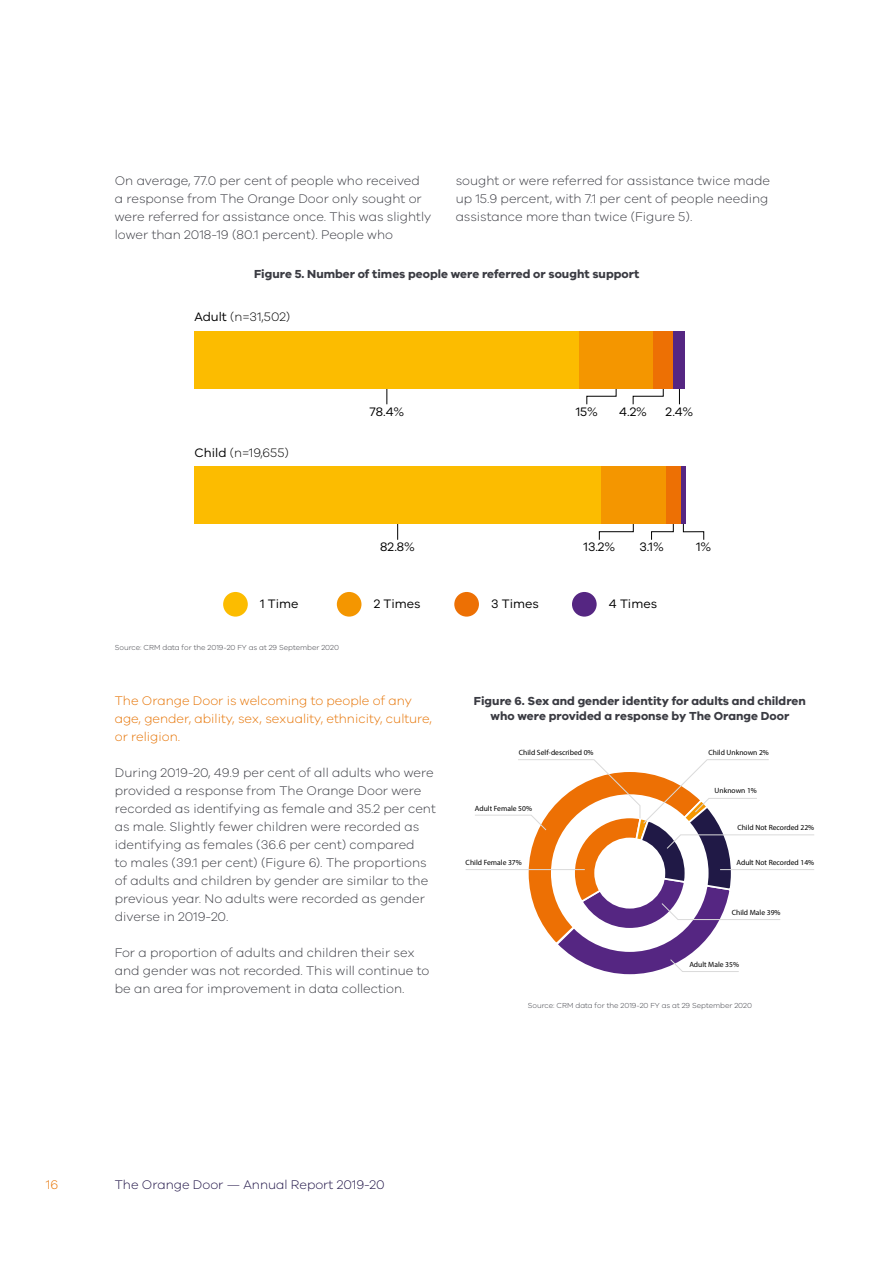
<style>
.page{position:relative;width:893px;height:1263px;background:#fff}
.page>*{position:absolute;margin:0;border:0;box-sizing:border-box;transform-origin:0 0}
.t1{font:300 12.9px/18px "VIC";color:#3b3c43}
.t2{font:300 12.9px/18px "VIC";color:#e67200}
.t3{font:300 12.9px "VIC";color:#1e1246}
.t4{font:12.6px "VIC";color:#000}
.t5{font:300 12.6px "VIC";color:#000}
.t6{font:700 12px/15px "VIC";color:#3b3c43;text-align:center}
.t7{font:7.65px "Myriad Pro";color:#000}
.t8{font:300 7.5px "VIC";color:#3b3c43}
.s1{font-weight:400}
</style>
<div class="page">
<hr style="left:387px;top:360px;width:1px;height:44px;background:#000">
<svg style="left:586px;top:388px;width:30px;height:17px"></svg>
<svg style="left:633px;top:388px;width:31px;height:17px"></svg>
<hr style="left:679px;top:360px;width:1px;height:44px;background:#000">
<hr style="left:397px;top:495px;width:1px;height:45px;background:#000">
<svg style="left:599px;top:524px;width:35px;height:16px"></svg>
<svg style="left:651px;top:524px;width:23px;height:16px"></svg>
<svg style="left:683px;top:524px;width:21px;height:16px"></svg>
<div style="left:194px;top:331px;width:385px;height:57px;background:#fcbc00"></div>
<div style="left:579px;top:331px;width:74px;height:57px;background:#f49600"></div>
<div style="left:653px;top:331px;width:21px;height:57px;background:#ed7004"></div>
<div style="left:674px;top:331px;width:11px;height:57px;background:#552682"></div>
<div style="left:681px;top:466px;width:5px;height:58px;background:#552682"></div>
<div style="left:666px;top:466px;width:15px;height:58px;background:#ed7004"></div>
<div style="left:601px;top:466px;width:65px;height:58px;background:#f49600"></div>
<div style="left:194px;top:466px;width:407px;height:58px;background:#fcbc00"></div>
<div style="left:223px;top:592px;width:25px;height:25px;background:#fcbc00;border-radius:50%"></div>
<div style="left:337px;top:592px;width:24px;height:25px;background:#f49600;border-radius:50%"></div>
<div style="left:454px;top:592px;width:25px;height:25px;background:#ed7004;border-radius:50%"></div>
<div style="left:572px;top:592px;width:25px;height:25px;background:#552682;border-radius:50%"></div>
<hr style="left:466px;top:869px;width:119px;height:1px;background:#dadada">
<svg style="left:475px;top:759px;width:339px;height:216px"></svg>
<p class="t1" style="left:115px;top:171px;width:318px">On average, 77.0 per cent of people who received a response from The Orange Door only sought or were referred for assistance once. This was slightly lower than 2018-19 (80.1 percent). People who</p>
<p class="t1" style="left:456px;top:171px;width:316px">sought or were referred for assistance twice made up 15.9 percent, with 7.1 per cent of people needing assistance more than twice (Figure 5).</p>
<p class="t6" style="left:254px;top:266px;width:387px">Figure 5. Number of times people were referred or sought support</p>
<p class="t5" style="left:194px;top:309px;width:97px"><span class="s1">Adult</span> (n=31,502)</p>
<p class="t5" style="left:194px;top:445px;width:96px"><span class="s1">Child</span> (n=19,655)</p>
<p class="t4" style="left:370px;top:404px;width:36px">78.4%</p>
<p class="t4" style="left:576px;top:404px;width:24px">15%</p>
<p class="t4" style="left:619px;top:404px;width:29px">4.2%</p>
<p class="t4" style="left:666px;top:404px;width:29px">2.4%</p>
<p class="t4" style="left:380px;top:540px;width:36px">82.8%</p>
<p class="t4" style="left:583px;top:540px;width:33px">13.2%</p>
<p class="t4" style="left:639px;top:540px;width:26px">3.1%</p>
<p class="t4" style="left:696px;top:540px;width:17px">1%</p>
<p class="t4" style="left:260px;top:596px;width:40px">1 Time</p>
<p class="t4" style="left:374px;top:596px;width:48px">2 Times</p>
<p class="t4" style="left:491px;top:596px;width:49px">3 Times</p>
<p class="t4" style="left:609px;top:596px;width:50px">4 Times</p>
<p class="t8" style="left:115px;top:643px;width:226px">Source: CRM data for the 2019-20 FY as at 29 September 2020</p>
<p class="t2" style="left:115px;top:692px;width:319px">The Orange Door is welcoming to people of any age, gender, ability, sex, sexuality, ethnicity, culture, or religion.</p>
<p class="t1" style="left:115px;top:764px;width:322px">During 2019-20, 49.9 per cent of all adults who were provided a response from The Orange Door were recorded as identifying as female and 35.2 per cent as male. Slightly fewer children were recorded as identifying as females (36.6 per cent) compared<br>to males (39.1 per cent) (Figure 6). The proportions of adults and children by gender are similar to the previous year. No adults were recorded as gender diverse in 2019-20.</p>
<p class="t1" style="left:115px;top:944px;width:316px">For a proportion of adults and children their sex and gender was not recorded. This will continue to be an area for improvement in data collection.</p>
<p class="t6" style="left:474px;top:693px;width:333px">Figure 6. Sex and gender identity for adults and children who were provided a response by The Orange Door</p>
<p class="t7" style="left:519px;top:748px;width:76px">Child Self-described 0%</p>
<p class="t7" style="left:708px;top:748px;width:62px">Child Unknown 2%</p>
<p class="t7" style="left:475px;top:803px;width:59px">Adult Female 50%</p>
<p class="t7" style="left:715px;top:786px;width:44px">Unknown 1%</p>
<p class="t7" style="left:737px;top:823px;width:78px">Child Not Recorded 22%</p>
<p class="t7" style="left:466px;top:858px;width:58px">Child Female 37%</p>
<p class="t7" style="left:736px;top:858px;width:79px">Adult Not Recorded 14%</p>
<p class="t7" style="left:732px;top:908px;width:50px">Child Male 39%</p>
<p class="t7" style="left:689px;top:960px;width:51px">Adult Male 35%</p>
<p class="t8" style="left:528px;top:1000px;width:226px">Source: CRM data for the 2019-20 FY as at 29 September 2020</p>
<p class="t2" style="left:46px;top:1175px;width:14px">16</p>
<p class="t3" style="left:115px;top:1177px;width:271px">The Orange Door — Annual Report 2019-20</p>
</div>
